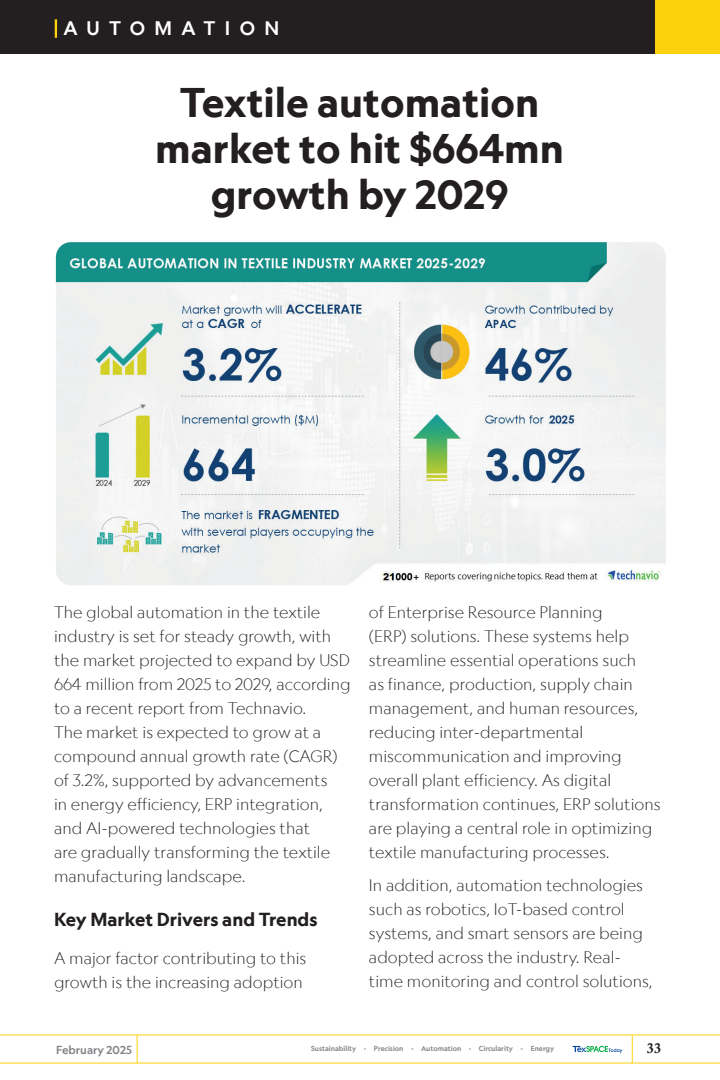
<style>
.page{position:relative;width:720px;height:1080px;background:#fff}
.page>*{position:absolute;margin:0;border:0;box-sizing:border-box;transform-origin:0 0}
.t1{font:700 39.6px/45.8px "Geograph Edit";color:#231f20;text-align:center}
.t2{font:500 18.7px "Geograph Edit";letter-spacing:.5em;color:#fff}
.t3{font:700 18px "Geograph Edit";color:#231f20}
.t4{font:300 16px/24px "Geograph Edit";color:#231f20}
.t5{font:14px "Calis MT Bol";color:#231f20}
.t6{font:500 11.2px "Geograph Edit";color:#818285}
.t7{font:500 7px "Geograph";color:#818285}
</style>
<div class="page">
<svg style="left:573px;top:1046px;width:49px;height:7px"></svg>
<hr style="left:1px;top:1035px;width:719px;height:1px;background:#fcd10d">
<hr style="left:1px;top:1063px;width:719px;height:1px;background:#fcd10d">
<svg style="left:632px;top:1035px;width:1px;height:28px"></svg>
<svg style="left:137px;top:1035px;width:1px;height:28px"></svg>
<div style="left:0;top:0;width:665px;height:54px;background:#231f20"></div>
<svg style="left:55px;top:19px;width:2px;height:19px"></svg>
<div style="left:655px;top:0;width:65px;height:54px;background:#fcd10d"></div>
<img style="left:56px;top:242px;width:610px;height:343px">
<p class="t2" style="left:64px;top:17px;width:217px">AUTOMATION</p>
<h1 class="t1" style="left:155px;top:79px;width:410px">Textile automation market to hit $664mn growth by 2029</h1>
<p class="t4" style="left:54px;top:600px;width:298px">The global automation in the textile industry is set for steady growth, with the market projected to expand by USD 664 million from 2025 to 2029, according to a recent report from Technavio.<br>The market is expected to grow at a compound annual growth rate (CAGR) of 3.2%, supported by advancements<br>in energy efficiency, ERP integration, and AI-powered technologies that<br>are gradually transforming the textile manufacturing landscape.</p>
<p class="t3" style="left:54px;top:908px;width:265px">Key Market Drivers and Trends</p>
<p class="t4" style="left:54px;top:946px;width:254px">A major factor contributing to this growth is the increasing adoption</p>
<p class="t4" style="left:369px;top:600px;width:293px">of Enterprise Resource Planning<br>(ERP) solutions. These systems help streamline essential operations such<br>as finance, production, supply chain management, and human resources, reducing inter-departmental miscommunication and improving overall plant efficiency. As digital transformation continues, ERP solutions are playing a central role in optimizing textile manufacturing processes.</p>
<p class="t4" style="left:369px;top:873px;width:285px">In addition, automation technologies such as robotics, IoT-based control systems, and smart sensors are being adopted across the industry. Real&shy;time monitoring and control solutions,</p>
<p class="t6" style="left:56px;top:1043px;width:77px">February 2025</p>
<p class="t7" style="left:311px;top:1044px;width:245px">Sustainability - Precision - Automation - Circularity - Energy</p>
<p class="t5" style="left:647px;top:1040px;width:16px">33</p>
</div>
